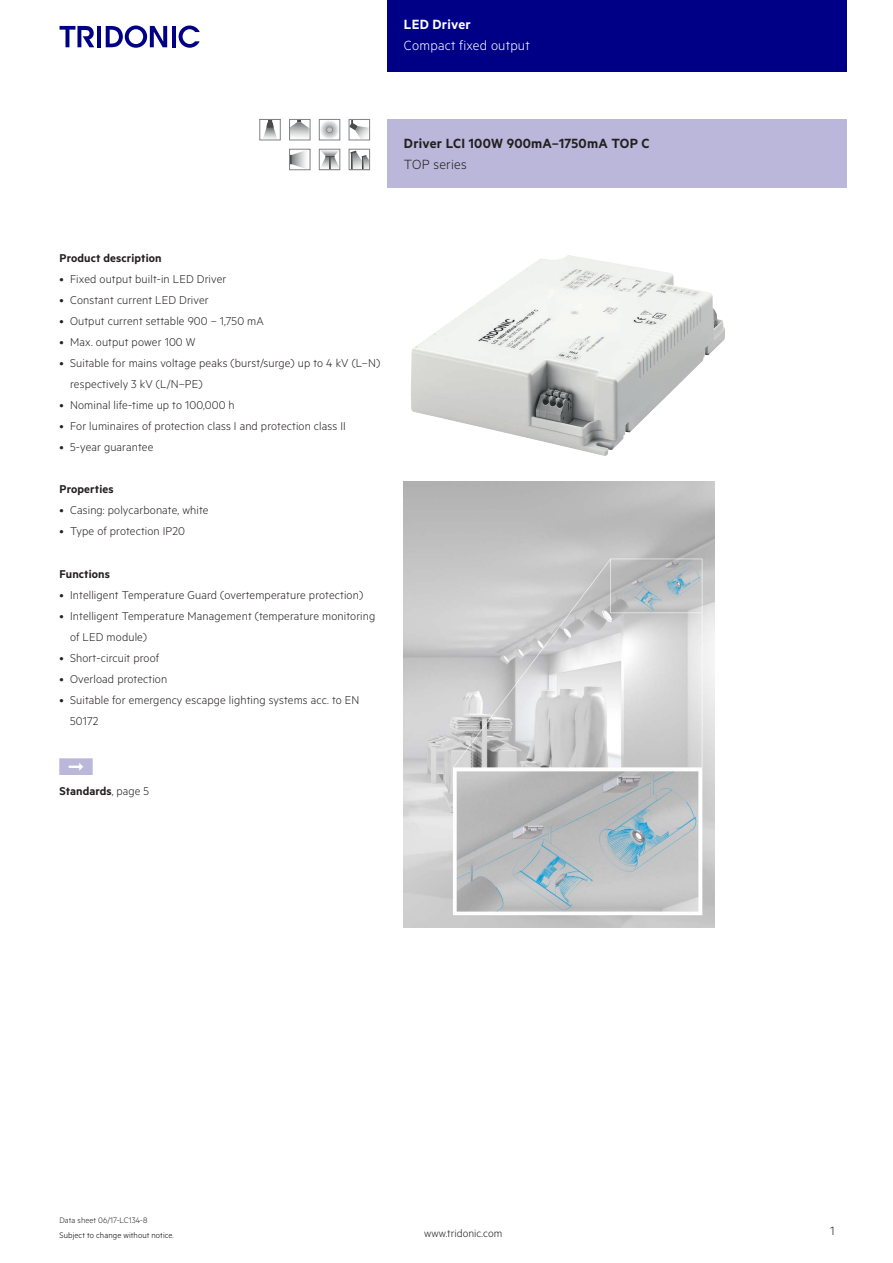
<style>
.page{position:relative;width:893px;height:1263px;background:#fff}
.page>*{position:absolute;margin:0;border:0;box-sizing:border-box;transform-origin:0 0}
.t1{font:15px "Tridonic Metric Print Semi";letter-spacing:.015em;color:#231f20}
.t2{font:15px "Tridonic Metric Print Light";letter-spacing:.015em;color:#fff}
.t3{font:15px "Tridonic Metric Print Semi";letter-spacing:.015em;color:#fff}
.t4{font:15px "Tridonic Metric Print Light";letter-spacing:.015em;color:#231f20}
.t5{font:13.5px "Tridonic Metric Print Light";color:#231f20}
.t6{font:12.75px/21px "Tridonic Metric Print Light";letter-spacing:.01em;color:#231f20}
.t7{font:12.75px "Tridonic Metric Print Semi";letter-spacing:.01em;color:#231f20}
.t8{font:12px "Tridonic Metric Print Light";letter-spacing:.005em;color:#231f20}
.t9{font:9px "Tridonic Metric Print Light";letter-spacing:.01em;color:#000}
.t10{font:9px "Tridonic Metric Print Light";letter-spacing:.005em;color:#231f20}
.s1{font-family:"Tridonic Metric Print Light"}
</style>
<div class="page">
<div style="left:387px;top:0;width:459px;height:72px;background:#000087"></div>
<hr style="left:97px;top:26px;width:4px;height:21px;background:#000087">
<svg style="left:106px;top:26px;width:61px;height:22px"></svg>
<hr style="left:172px;top:26px;width:3px;height:21px;background:#000087">
<svg style="left:179px;top:26px;width:21px;height:22px"></svg>
<svg style="left:60px;top:26px;width:34px;height:21px"></svg>
<div style="left:387px;top:119px;width:459px;height:68px;background:#bbb7da"></div>
<img style="left:411px;top:255px;width:312px;height:201px">
<img style="left:404px;top:481px;width:310px;height:447px">
<svg style="left:349px;top:121px;width:21px;height:20px"></svg>
<div style="left:349px;top:119px;width:21px;height:21px;border:1px solid #808285"></div>
<svg style="left:290px;top:151px;width:20px;height:20px"></svg>
<div style="left:289px;top:149px;width:21px;height:21px;border:1px solid #808285"></div>
<svg style="left:290px;top:121px;width:20px;height:20px"></svg>
<div style="left:289px;top:119px;width:21px;height:21px;border:1px solid #808285"></div>
<div style="left:320px;top:121px;width:19px;height:18px;background:#f3f4f4;border-radius:50%"></div>
<div style="left:321px;top:121px;width:17px;height:18px;background:#ededef;border-radius:50%"></div>
<div style="left:321px;top:121px;width:17px;height:17px;background:#e8e9ea;border-radius:50%"></div>
<div style="left:321px;top:122px;width:17px;height:16px;background:#e6e7e8;border-radius:50%"></div>
<div style="left:322px;top:122px;width:16px;height:16px;background:#e4e5e7;border-radius:50%"></div>
<div style="left:322px;top:122px;width:15px;height:16px;background:#e0e1e3;border-radius:50%"></div>
<div style="left:322px;top:122px;width:15px;height:15px;background:#dadbdd;border-radius:50%"></div>
<div style="left:322px;top:123px;width:15px;height:14px;background:#d5d6d8;border-radius:50%"></div>
<div style="left:323px;top:123px;width:14px;height:14px;background:#d1d2d4;border-radius:50%"></div>
<div style="left:323px;top:124px;width:13px;height:12px;background:#c9cacc;border-radius:50%"></div>
<div style="left:324px;top:124px;width:11px;height:12px;background:#c5c6c8;border-radius:50%"></div>
<div style="left:324px;top:124px;width:11px;height:11px;background:#bebfc1;border-radius:50%"></div>
<div style="left:325px;top:125px;width:10px;height:10px;background:#bebfc1;border-radius:50%"></div>
<div style="left:325px;top:125px;width:9px;height:10px;background:#babbbe;border-radius:50%"></div>
<div style="left:325px;top:125px;width:9px;height:9px;background:#babbbe;border-radius:50%"></div>
<div style="left:325px;top:126px;width:9px;height:8px;background:#aeafb3;border-radius:50%"></div>
<svg style="left:327px;top:127px;width:6px;height:6px"></svg>
<div style="left:319px;top:119px;width:21px;height:21px;border:1px solid #808285"></div>
<svg style="left:321px;top:151px;width:17px;height:17px"></svg>
<div style="left:319px;top:149px;width:21px;height:21px;border:1px solid #808285"></div>
<svg style="left:351px;top:151px;width:17px;height:17px"></svg>
<div style="left:349px;top:149px;width:21px;height:21px;border:1px solid #808285"></div>
<img style="left:263px;top:128px;width:14px;height:10px">
<svg style="left:266px;top:121px;width:8px;height:7px"></svg>
<div style="left:259px;top:119px;width:22px;height:21px;border:1px solid #808285"></div>
<p class="t3" style="left:404px;top:15px;width:68px">LED Driver</p>
<p class="t2" style="left:404px;top:37px;width:127px">Compact fixed output</p>
<p class="t1" style="left:404px;top:134px;width:247px">Driver LCI 100W 900mA–1750mA TOP C</p>
<p class="t4" style="left:404px;top:156px;width:64px">TOP series</p>
<p class="t7" style="left:60px;top:250px;width:104px">Product description</p>
<p class="t6" style="left:60px;top:268px;width:168px">• Fixed output built-in LED Driver</p>
<p class="t6" style="left:60px;top:289px;width:151px">• Constant current LED Driver</p>
<p class="t6" style="left:60px;top:310px;width:206px">• Output current settable 900 – 1,750 mA</p>
<p class="t6" style="left:60px;top:331px;width:138px">• Max. output power 100 W</p>
<p class="t6" style="left:70px;top:352px;width:311px;text-indent:-11px">• Suitable for mains voltage peaks (burst/surge) up to 4 kV (L–N) respectively 3 kV (L/N–PE)</p>
<p class="t6" style="left:60px;top:394px;width:177px">• Nominal life-time up to 100,000 h</p>
<p class="t6" style="left:60px;top:415px;width:288px">• For luminaires of protection class I and protection class II</p>
<p class="t6" style="left:60px;top:436px;width:95px">• 5-year guarantee</p>
<p class="t7" style="left:60px;top:481px;width:56px">Properties</p>
<p class="t6" style="left:60px;top:499px;width:150px">• Casing: polycarbonate, white</p>
<p class="t6" style="left:60px;top:520px;width:127px">• Type of protection IP20</p>
<p class="t7" style="left:60px;top:566px;width:52px">Functions</p>
<p class="t6" style="left:60px;top:584px;width:305px">• Intelligent Temperature Guard (overtemperature protection)</p>
<p class="t6" style="left:70px;top:605px;width:307px;text-indent:-11px">• Intelligent Temperature Management (temperature monitoring of LED module)</p>
<p class="t6" style="left:60px;top:647px;width:101px">• Short-circuit proof</p>
<p class="t6" style="left:60px;top:668px;width:109px">• Overload protection</p>
<p class="t6" style="left:70px;top:689px;width:291px;text-indent:-11px">• Suitable for emergency escapge lighting systems acc. to EN<br>50172</p>
<p class="t7" style="left:60px;top:784px;width:91px">Standards<span class="s1">, page 5</span></p>
<p class="t10" style="left:60px;top:1215px;width:90px">Data sheet 06/17-LC134-8</p>
<p class="t9" style="left:60px;top:1229px;width:116px">Subject to change without notice.</p>
<p class="t8" style="left:424px;top:1227px;width:80px">www.tridonic.com</p>
<p class="t5" style="left:830px;top:1223px;width:6px">1</p>
</div>
